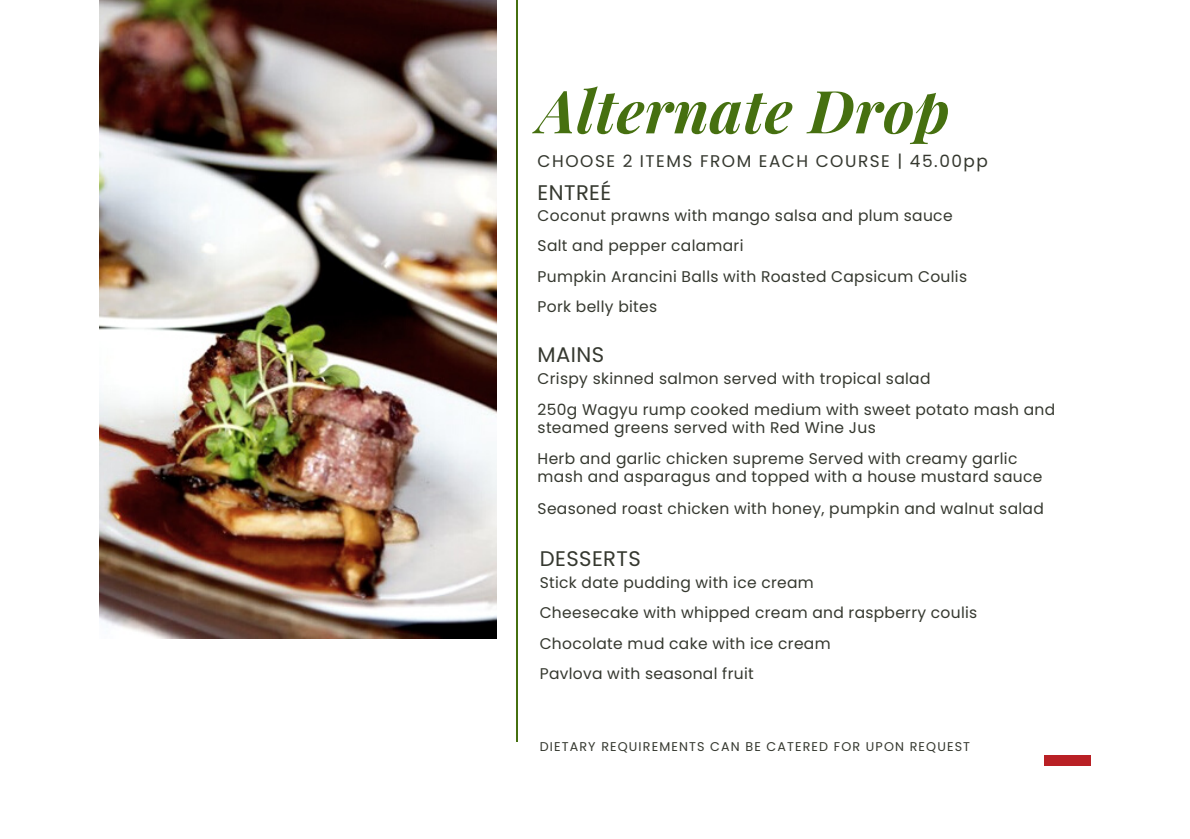
<style>
.page{position:relative;width:1190px;height:839px;background:#fff}
.page>*{position:absolute;margin:0;border:0;box-sizing:border-box;transform-origin:0 0}
.t1{font:italic 700 59.2px "Playfair Display";letter-spacing:.01em;color:#467010}
.t2{font:21.2px "Poppins";letter-spacing:.02em;color:#35382f}
.t3{font:17px "Poppins";letter-spacing:.09em;color:#35382f}
.t4{font:15.4px/18px "Poppins";letter-spacing:.02em;color:#35382f}
.t5{font:12.6px "Poppins";letter-spacing:.09em;color:#35382f}
</style>
<div class="page">
<div style="left:1044px;top:755px;width:46px;height:10px;background:#b92025"></div>
<hr style="left:517px;top:0;width:1px;height:741px;background:#467010">
<img style="left:100px;top:0;width:397px;height:638px">
<p class="t1" style="left:538px;top:69px;width:414px">Alternate Drop</p>
<p class="t3" style="left:538px;top:149px;width:452px">CHOOSE 2 ITEMS FROM EACH COURSE | 45.00pp</p>
<p class="t2" style="left:538px;top:177px;width:75px">ENTREÉ</p>
<p class="t4" style="left:538px;top:207px;width:416px">Coconut prawns with mango salsa and plum sauce</p>
<p class="t4" style="left:538px;top:237px;width:207px">Salt and pepper calamari</p>
<p class="t4" style="left:538px;top:267px;width:431px">Pumpkin Arancini Balls with Roasted Capsicum Coulis</p>
<p class="t4" style="left:538px;top:298px;width:121px">Pork belly bites</p>
<p class="t2" style="left:538px;top:339px;width:68px">MAINS</p>
<p class="t4" style="left:538px;top:369px;width:394px">Crispy skinned salmon served with tropical salad</p>
<p class="t4" style="left:538px;top:400px;width:519px">250g Wagyu rump cooked medium with sweet potato mash and steamed greens served with Red Wine Jus</p>
<p class="t4" style="left:538px;top:450px;width:506px">Herb and garlic chicken supreme Served with creamy garlic mash and asparagus and topped with a house mustard sauce</p>
<p class="t4" style="left:538px;top:499px;width:508px">Seasoned roast chicken with honey, pumpkin and walnut salad</p>
<p class="t2" style="left:540px;top:544px;width:103px">DESSERTS</p>
<p class="t4" style="left:540px;top:573px;width:276px">Stick date pudding with ice cream</p>
<p class="t4" style="left:540px;top:604px;width:439px">Cheesecake with whipped cream and raspberry coulis</p>
<p class="t4" style="left:540px;top:634px;width:292px">Chocolate mud cake with ice cream</p>
<p class="t4" style="left:540px;top:664px;width:216px">Pavlova with seasonal fruit</p>
<p class="t5" style="left:540px;top:737px;width:432px">DIETARY REQUIREMENTS CAN BE CATERED FOR UPON REQUEST</p>
</div>
